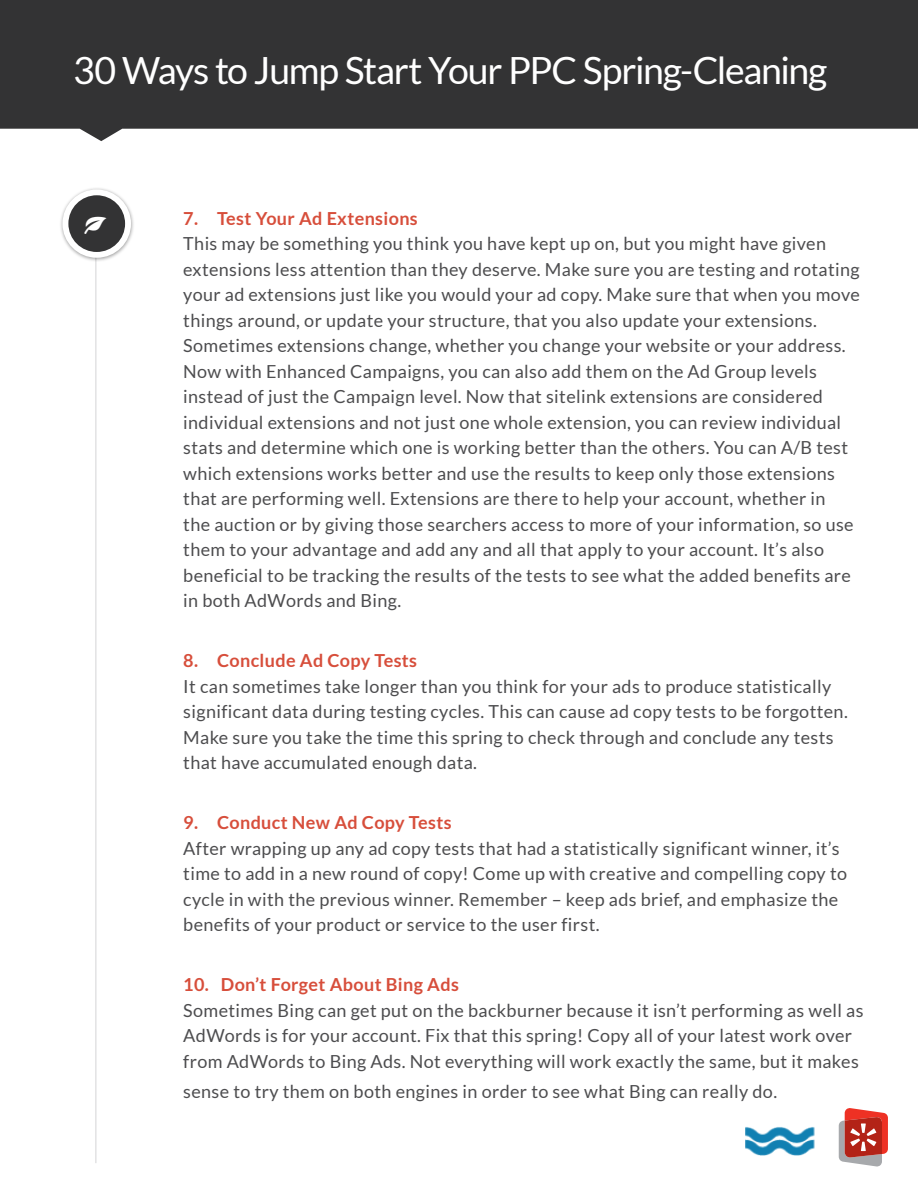
<style>
.page{position:relative;width:918px;height:1188px;background:#fff}
.page>*{position:absolute;margin:0;border:0;box-sizing:border-box;transform-origin:0 0}
.t1{font:46.5px "Entypo";color:#fff}
.t2{font:37.5px "Lato";letter-spacing:-.035em;color:#fff}
.t3{font:18px/25.5px "Lato";letter-spacing:.02em;color:#4d4d4f}
.t4{font:700 18px "Lato";letter-spacing:.02em;color:#d74e3b}
</style>
<div class="page">
<svg style="left:0;top:0;width:918px;height:141px;background:#444445"></svg>
<hr style="left:95px;top:198px;width:2px;height:965px;background:#e2e3e4">
<div style="left:59px;top:186px;width:76px;height:75px;background:#000;opacity:.35"></div>
<div style="left:62px;top:189px;width:69px;height:69px;background:#fff;border-radius:50%"></div>
<div style="left:68px;top:195px;width:57px;height:57px;background:#333334;border-radius:50%"></div>
<svg style="left:838px;top:1108px;width:50px;height:58px"></svg>
<img style="left:746px;top:1127px;width:69px;height:29px">
<h2 class="t2" style="left:73px;top:50px;width:756px">30 Ways to Jump Start Your PPC Spring-Cleaning</h2>
<h1 class="t1" style="left:82px;top:193px;width:28px">G</h1>
<p class="t4" style="left:183px;top:208px;width:236px">7. Test Your Ad Extensions</p>
<p class="t3" style="left:183px;top:231px;width:678px">This may be something you think you have kept up on, but you might have given extensions less attention than they deserve. Make sure you are testing and rotating your ad extensions just like you would your ad copy. Make sure that when you move things around, or update your structure, that you also update your extensions.<br>Sometimes extensions change, whether you change your website or your address.<br>Now with Enhanced Campaigns, you can also add them on the Ad Group levels instead of just the Campaign level. Now that sitelink extensions are considered individual extensions and not just one whole extension, you can review individual stats and determine which one is working better than the others. You can A/B test which extensions works better and use the results to keep only those extensions that are performing well. Extensions are there to help your account, whether in<br>the auction or by giving those searchers access to more of your information, so use them to your advantage and add any and all that apply to your account. It’s also beneficial to be tracking the results of the tests to see what the added benefits are in both AdWords and Bing.</p>
<p class="t4" style="left:183px;top:650px;width:235px">8. Conclude Ad Copy Tests</p>
<p class="t3" style="left:183px;top:673px;width:666px">It can sometimes take longer than you think for your ads to produce statistically significant data during testing cycles. This can cause ad copy tests to be forgotten.<br>Make sure you take the time this spring to check through and conclude any tests that have accumulated enough data.</p>
<p class="t4" style="left:183px;top:812px;width:270px">9. Conduct New Ad Copy Tests</p>
<p class="t3" style="left:183px;top:835px;width:665px">After wrapping up any ad copy tests that had a statistically significant winner, it’s time to add in a new round of copy! Come up with creative and compelling copy to cycle in with the previous winner. Remember – keep ads brief, and emphasize the benefits of your product or service to the user first.</p>
<p class="t4" style="left:183px;top:974px;width:277px">10. Don’t Forget About Bing Ads</p>
<p class="t3" style="left:183px;top:997px;width:682px">Sometimes Bing can get put on the backburner because it isn’t performing as well as<br>AdWords is for your account. Fix that this spring! Copy all of your latest work over from AdWords to Bing Ads. Not everything will work exactly the same, but it makes</p>
<p class="t3" style="left:183px;top:1078px;width:595px">sense to try them on both engines in order to see what Bing can really do.</p>
</div>
